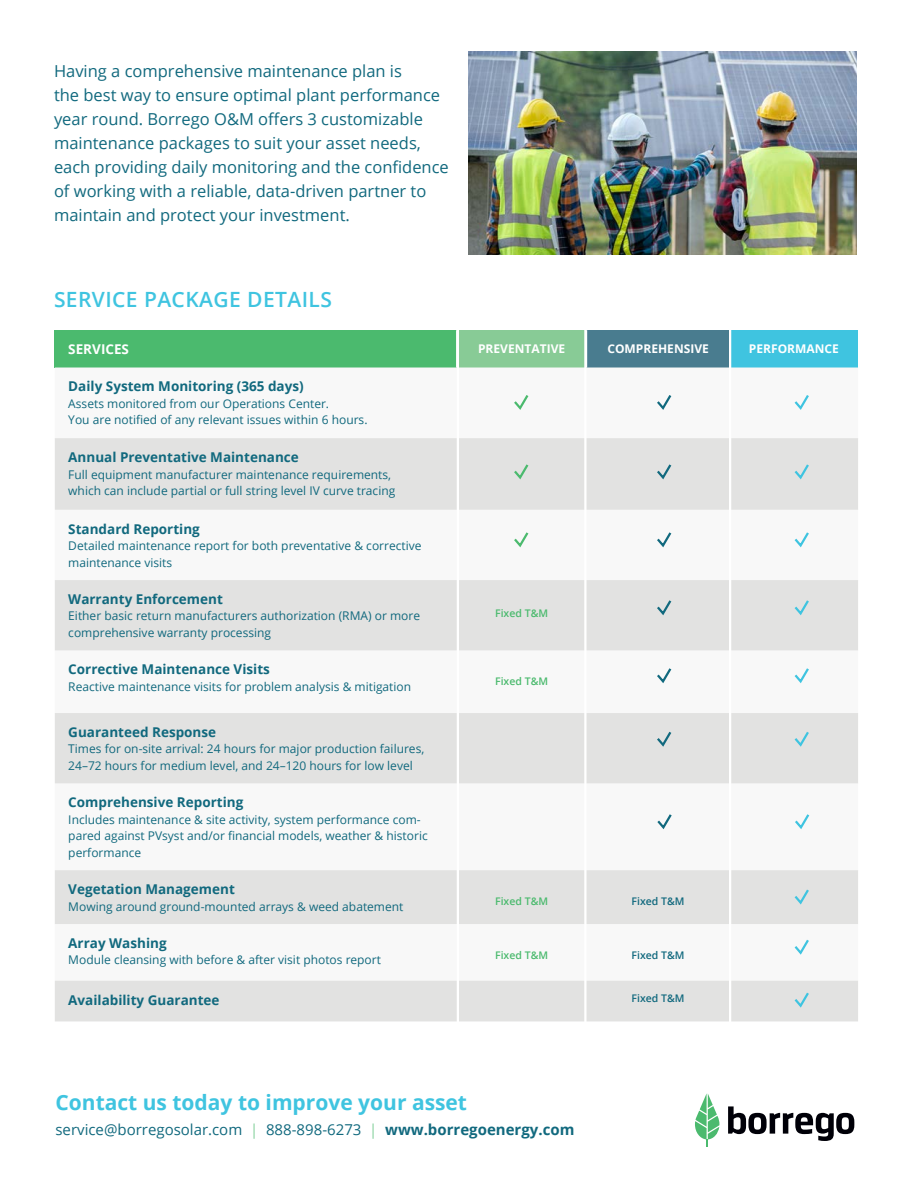
<style>
.page{position:relative;width:918px;height:1188px;background:#fff}
.page>*{position:absolute;margin:0;border:0;box-sizing:border-box;transform-origin:0 0}
.t1{font:700 21px "Open Sans";color:#3fc4e0}
.t2{font:600 21px "Open Sans";letter-spacing:.02em;color:#3fc4e0}
.t3{font:16.5px/24px "Open Sans";color:#11697e}
.t4{font:15px "Open Sans";color:#11697e}
.t5{font:700 13.5px "Open Sans";color:#11697e}
.t6{font:700 13.5px "Open Sans";color:#fff}
.t7{font:12px/16.5px "Open Sans";color:#11697e}
.t8{font:700 12px "Open Sans";color:#fff}
.t9{font:600 10.5px "Open Sans";color:#4bba6e}
.t10{font:600 10.5px "Open Sans";color:#11697e}
.s1{font-weight:300;color:#4bba6e}
.s2{font-weight:700}
</style>
<div class="page">
<div style="left:55px;top:330px;width:402px;height:38px;background:#4bba6e"></div>
<div style="left:457px;top:330px;width:129px;height:38px;background:#88cb96"></div>
<div style="left:586px;top:330px;width:144px;height:38px;background:#497c8f"></div>
<div style="left:730px;top:330px;width:128px;height:38px;background:#3fc4e0"></div>
<svg style="left:55px;top:438px;width:803px;height:583px;fill:#e2e2e1"></svg>
<hr style="left:456px;top:330px;width:2px;height:38px;background:#fff">
<svg style="left:728px;top:1106px;width:126px;height:35px"></svg>
<svg style="left:695px;top:1093px;width:24px;height:54px"></svg>
<svg style="left:794px;top:395px;width:15px;height:15px"></svg>
<svg style="left:792px;top:462px;width:19px;height:19px"></svg>
<svg style="left:792px;top:530px;width:19px;height:19px"></svg>
<svg style="left:792px;top:598px;width:19px;height:19px"></svg>
<svg style="left:792px;top:666px;width:19px;height:19px"></svg>
<svg style="left:792px;top:729px;width:19px;height:20px"></svg>
<svg style="left:792px;top:887px;width:19px;height:19px"></svg>
<svg style="left:792px;top:937px;width:19px;height:20px"></svg>
<svg style="left:792px;top:990px;width:19px;height:20px"></svg>
<svg style="left:657px;top:395px;width:15px;height:15px"></svg>
<svg style="left:655px;top:462px;width:18px;height:19px"></svg>
<svg style="left:655px;top:530px;width:18px;height:19px"></svg>
<svg style="left:655px;top:598px;width:18px;height:19px"></svg>
<svg style="left:655px;top:666px;width:18px;height:19px"></svg>
<svg style="left:655px;top:729px;width:18px;height:20px"></svg>
<svg style="left:514px;top:395px;width:15px;height:15px"></svg>
<svg style="left:512px;top:462px;width:19px;height:19px"></svg>
<svg style="left:512px;top:530px;width:19px;height:19px"></svg>
<hr style="left:457px;top:306px;width:2px;height:777px;background:#fff">
<hr style="left:584px;top:318px;width:3px;height:780px;background:#fff">
<hr style="left:729px;top:312px;width:2px;height:778px;background:#fff">
<img style="left:468px;top:52px;width:389px;height:202px">
<svg style="left:793px;top:812px;width:18px;height:19px"></svg>
<svg style="left:655px;top:812px;width:19px;height:19px"></svg>
<p class="t3" style="left:54px;top:59px;width:396px">Having a comprehensive maintenance plan is<br>the best way to ensure optimal plant performance year round. Borrego O&amp;M offers 3 customizable maintenance packages to suit your asset needs, each providing daily monitoring and the confidence of working with a reliable, data-driven partner to maintain and protect your investment.</p>
<p class="t2" style="left:54px;top:285px;width:279px">SERVICE PACKAGE DETAILS</p>
<p class="t6" style="left:68px;top:340px;width:62px">SERVICES</p>
<p class="t8" style="left:478px;top:341px;width:89px">PREVENTATIVE</p>
<p class="t8" style="left:607px;top:341px;width:103px">COMPREHENSIVE</p>
<p class="t8" style="left:749px;top:341px;width:91px">PERFORMANCE</p>
<p class="t5" style="left:68px;top:377px;width:237px">Daily System Monitoring (365 days)</p>
<p class="t7" style="left:68px;top:395px;width:301px">Assets monitored from our Operations Center.<br>You are notified of any relevant issues within 6 hours.</p>
<p class="t5" style="left:68px;top:448px;width:232px">Annual Preventative Maintenance</p>
<p class="t7" style="left:68px;top:466px;width:329px">Full equipment manufacturer maintenance requirements, which can include partial or full string level IV curve tracing</p>
<p class="t5" style="left:68px;top:519px;width:133px">Standard Reporting</p>
<p class="t7" style="left:68px;top:537px;width:355px">Detailed maintenance report for both preventative &amp; corrective maintenance visits</p>
<p class="t5" style="left:68px;top:589px;width:156px">Warranty Enforcement</p>
<p class="t7" style="left:68px;top:608px;width:353px">Either basic return manufacturers authorization (RMA) or more comprehensive warranty processing</p>
<p class="t9" style="left:495px;top:606px;width:55px">Fixed T&amp;M</p>
<p class="t5" style="left:68px;top:660px;width:203px">Corrective Maintenance Visits</p>
<p class="t7" style="left:68px;top:678px;width:344px">Reactive maintenance visits for problem analysis &amp; mitigation</p>
<p class="t9" style="left:495px;top:674px;width:55px">Fixed T&amp;M</p>
<p class="t5" style="left:68px;top:722px;width:149px">Guaranteed Response</p>
<p class="t7" style="left:68px;top:740px;width:358px">Times for on-site arrival: 24 hours for major production failures,<br>24–72 hours for medium level, and 24–120 hours for low level</p>
<p class="t5" style="left:68px;top:793px;width:176px">Comprehensive Reporting</p>
<p class="t7" style="left:68px;top:811px;width:361px">Includes maintenance &amp; site activity, system performance com&shy;pared against PVsyst and/or financial models, weather &amp; historic performance</p>
<p class="t5" style="left:68px;top:880px;width:168px">Vegetation Management</p>
<p class="t7" style="left:68px;top:898px;width:337px">Mowing around ground-mounted arrays &amp; weed abatement</p>
<p class="t5" style="left:68px;top:933px;width:100px">Array Washing</p>
<p class="t7" style="left:68px;top:951px;width:314px">Module cleansing with before &amp; after visit photos report</p>
<p class="t9" style="left:495px;top:894px;width:55px">Fixed T&amp;M</p>
<p class="t10" style="left:632px;top:894px;width:55px">Fixed T&amp;M</p>
<p class="t9" style="left:495px;top:948px;width:55px">Fixed T&amp;M</p>
<p class="t10" style="left:632px;top:948px;width:55px">Fixed T&amp;M</p>
<p class="t5" style="left:68px;top:990px;width:153px">Availability Guarantee</p>
<p class="t10" style="left:632px;top:991px;width:55px">Fixed T&amp;M</p>
<p class="t1" style="left:56px;top:1088px;width:413px">Contact us today to improve your asset</p>
<p class="t4" style="left:56px;top:1119px;width:520px">service@borregosolar.com <span class="s1">|</span> 888-898-6273 <span class="s1">|</span> <span class="s2">www.borregoenergy.com</span></p>
</div>
